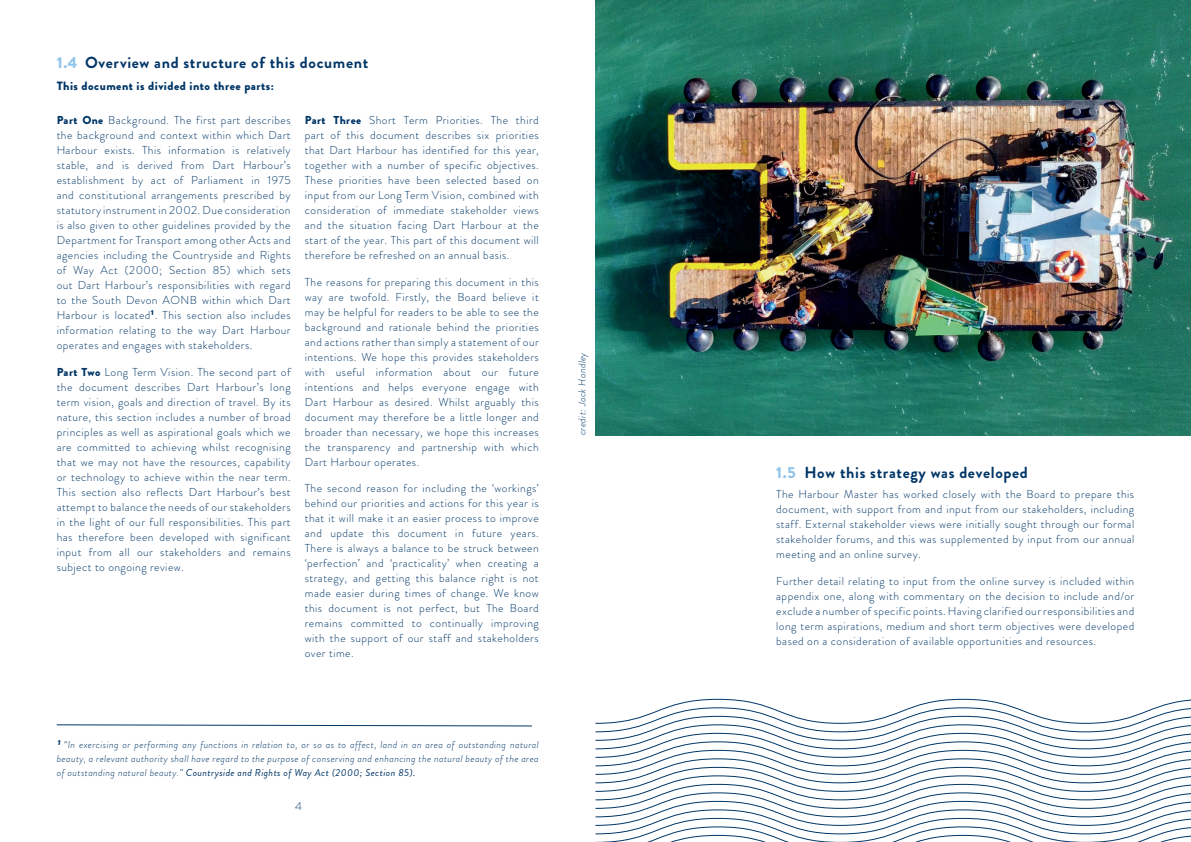
<style>
.page{position:relative;width:1191px;height:842px;background:#fff}
.page>*{position:absolute;margin:0;border:0;box-sizing:border-box;transform-origin:0 0}
.t1{font:700 16px "Brandon Grotesque";letter-spacing:.04em;color:#003667}
.t2{font:900 12px "Brandon Grotesque";letter-spacing:.04em;color:#003667}
.t3{font:300 11.5px/15px "Brandon Grotesque";letter-spacing:.04em;color:#003667;text-align:justify}
.t4{font:italic 300 10px/14px "Brandon Grotesque";letter-spacing:.04em;color:#003667;text-align:justify}
.s1{font-weight:900;color:#92c5ea}
.s2{font-weight:900}
.s3{font-weight:700;font-size:16px}
.s4{font-weight:400}
</style>
<div class="page">
<svg style="left:56px;top:724px;width:476px;height:2px"></svg>
<img style="left:595px;top:0;width:596px;height:435px">
<svg style="left:595px;top:698px;width:596px;height:144px"></svg>
<h1 class="t1" style="left:57px;top:51px;width:313px"><span class="s1">1.4</span> Overview and structure of this document</h1>
<p class="t2" style="left:57px;top:77px;width:219px">This document is divided into three parts:</p>
<p class="t3" style="left:57px;top:113px;width:235px"><span class="s2">Part One</span> Background. The first part describes the background and context within which Dart Harbour exists. This information is relatively stable, and is derived from Dart Harbour’s establishment by act of Parliament in 1975 and constitutional arrangements prescribed by statutory instrument in 2002. Due consideration is also given to other guidelines provided by the Department for Transport among other Acts and agencies including the Countryside and Rights of Way Act (2000; Section 85) which sets out Dart Harbour’s responsibilities with regard to the South Devon AONB within which Dart Harbour is located<span class="s3">¹</span>. This section also includes information relating to the way Dart Harbour operates and engages with stakeholders.</p>
<p class="t3" style="left:57px;top:364px;width:235px"><span class="s2">Part Two</span> Long Term Vision. The second part of the document describes Dart Harbour’s long term vision, goals and direction of travel. By its nature, this section includes a number of broad principles as well as aspirational goals which we are committed to achieving whilst recognising that we may not have the resources, capability or technology to achieve within the near term.<br>This section also reflects Dart Harbour’s best attempt to balance the needs of our stakeholders in the light of our full responsibilities. This part has therefore been developed with significant input from all our stakeholders and remains subject to ongoing review.</p>
<p class="t3" style="left:305px;top:113px;width:235px"><span class="s2">Part Three</span> Short Term Priorities. The third part of this document describes six priorities that Dart Harbour has identified for this year, together with a number of specific objectives.<br>These priorities have been selected based on input from our Long Term Vision, combined with consideration of immediate stakeholder views and the situation facing Dart Harbour at the start of the year. This part of this document will therefore be refreshed on an annual basis.</p>
<p class="t3" style="left:305px;top:274px;width:235px">The reasons for preparing this document in this way are twofold. Firstly, the Board believe it may be helpful for readers to be able to see the background and rationale behind the priorities and actions rather than simply a statement of our intentions. We hope this provides stakeholders with useful information about our future intentions and helps everyone engage with Dart Harbour as desired. Whilst arguably this document may therefore be a little longer and broader than necessary, we hope this increases the transparency and partnership with which Dart Harbour operates.</p>
<p class="t3" style="left:305px;top:480px;width:235px">The second reason for including the ‘workings’ behind our priorities and actions for this year is that it will make it an easier process to improve and update this document in future years.<br>There is always a balance to be struck between ‘perfection’ and ‘practicality’ when creating a strategy, and getting this balance right is not made easier during times of change. We know this document is not perfect, but The Board remains committed to continually improving with the support of our staff and stakeholders over time.</p>
<p class="t4" style="left:57px;top:738px;width:483px"><span class="s3">¹</span> “In exercising or performing any functions in relation to, or so as to affect, land in an area of outstanding natural beauty, a relevant authority shall have regard to the purpose of conserving and enhancing the natural beauty of the area of outstanding natural beauty.” <span class="s4">Countryside and Rights of Way Act (2000; Section 85).</span></p>
<p class="t3" style="left:295px;top:799px;width:8px">4</p>
<p class="t4" style="left:575px;top:435px;width:84px;rotate:-90deg">credit: Jack Handley</p>
<h1 class="t1" style="left:776px;top:461px;width:253px"><span class="s1">1.5</span> How this strategy was developed</h1>
<p class="t3" style="left:776px;top:487px;width:359px">The Harbour Master has worked closely with the Board to prepare this document, with support from and input from our stakeholders, including staff. External stakeholder views were initially sought through our formal stakeholder forums, and this was supplemented by input from our annual meeting and an online survey.</p>
<p class="t3" style="left:776px;top:573px;width:359px">Further detail relating to input from the online survey is included within appendix one, along with commentary on the decision to include and/or exclude a number of specific points. Having clarified our responsibilities and long term aspirations, medium and short term objectives were developed based on a consideration of available opportunities and resources.</p>
</div>
